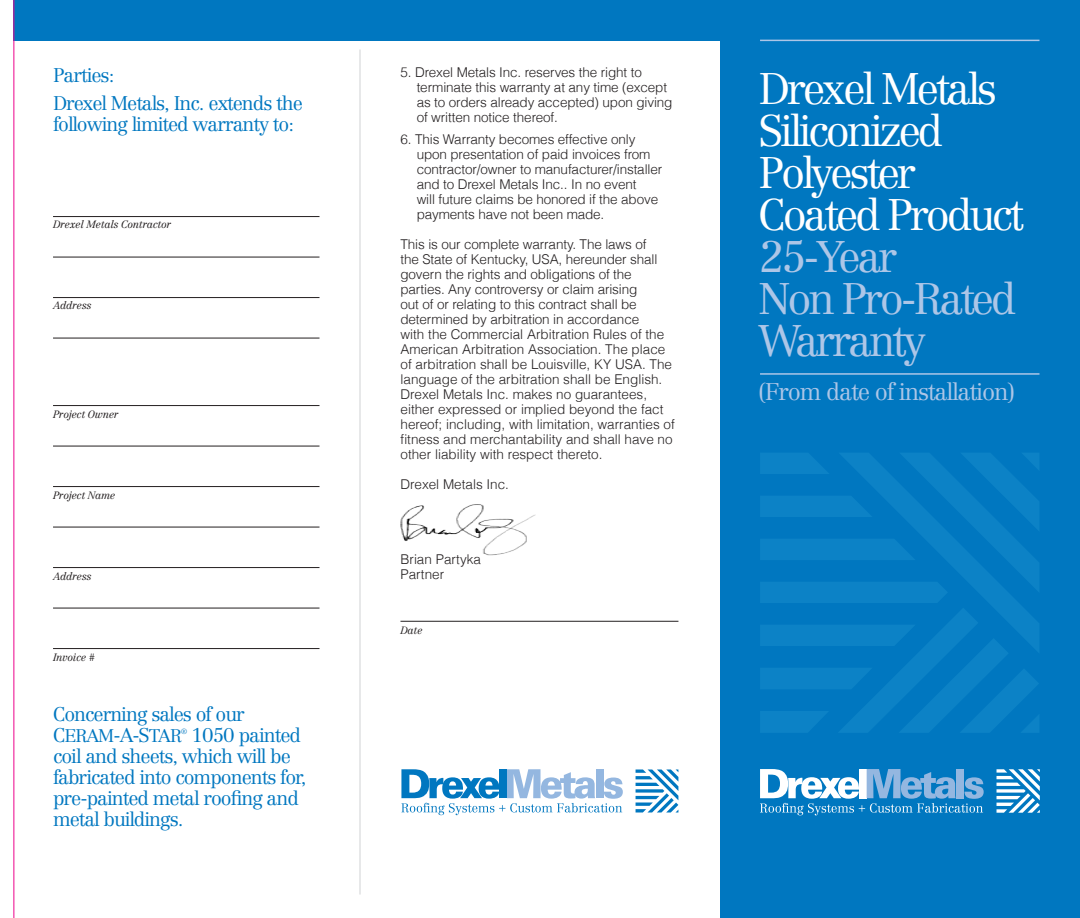
<style>
.page{position:relative;width:1080px;height:918px;background:#fff}
.page>*{position:absolute;margin:0;border:0;box-sizing:border-box;transform-origin:0 0}
.t1{font:300 43.5px/42px "Centennial";letter-spacing:-.075em;color:#fff}
.t2{font:300 43.5px/42px "Centennial";letter-spacing:-.075em;color:#adc6e7}
.t3{font:300 23.7px "Centennial";letter-spacing:-.05em;color:#adc6e7}
.t4{font:300 19.5px/21px "Centennial";letter-spacing:-.05em;color:#0077c0}
.t5{font:300 18px "Centennial";letter-spacing:-.05em;color:#0077c0}
.t6{font:300 13.5px/15px "Helvetica";letter-spacing:-.01em;color:#231f20}
.t7{font:italic 300 10.5px "Centennial";letter-spacing:-.025em;color:#231f20}
.t8{font:300 7.5px "Centennial";color:#0077c0}
.s1{font-size:19.5px}
</style>
<div class="page">
<div style="left:720px;top:0;width:360px;height:918px;background:#0077c0"></div>
<svg style="left:760px;top:769px;width:224px;height:46px"></svg>
<svg style="left:997px;top:769px;width:43px;height:44px"></svg>
<hr style="left:760px;top:40px;width:280px;height:1px;background:#adc6e7">
<svg style="left:760px;top:453px;width:279px;height:279px"></svg>
<hr style="left:760px;top:373px;width:280px;height:2px;background:#adc6e7">
<hr style="left:53px;top:216px;width:267px;height:1px;background:#231f20">
<svg style="left:401px;top:769px;width:222px;height:46px"></svg>
<svg style="left:636px;top:769px;width:42px;height:44px"></svg>
<img style="left:400px;top:504px;width:135px;height:51px">
<div style="left:14px;top:0;width:707px;height:40px;background:#0077c0"></div>
<hr style="left:53px;top:257px;width:267px;height:1px;background:#231f20">
<hr style="left:53px;top:297px;width:267px;height:1px;background:#231f20">
<hr style="left:53px;top:338px;width:267px;height:1px;background:#231f20">
<hr style="left:53px;top:405px;width:267px;height:1px;background:#231f20">
<hr style="left:53px;top:446px;width:267px;height:1px;background:#231f20">
<hr style="left:53px;top:486px;width:267px;height:1px;background:#231f20">
<hr style="left:53px;top:527px;width:267px;height:1px;background:#231f20">
<hr style="left:53px;top:567px;width:267px;height:1px;background:#231f20">
<hr style="left:53px;top:608px;width:267px;height:1px;background:#231f20">
<hr style="left:53px;top:648px;width:267px;height:1px;background:#231f20">
<hr style="left:400px;top:621px;width:278px;height:1px;background:#231f20">
<hr style="left:360px;top:49px;width:1px;height:846px;background:#d1d2d4">
<hr style="left:14px;top:0;width:1px;height:918px;background:#ed028c">
<p class="t4" style="left:53px;top:65px;width:63px">Parties:</p>
<p class="t4" style="left:53px;top:93px;width:251px">Drexel Metals, Inc. extends the following limited warranty to:</p>
<p class="t7" style="left:53px;top:218px;width:120px">Drexel Metals Contractor</p>
<p class="t7" style="left:53px;top:299px;width:40px">Address</p>
<p class="t7" style="left:53px;top:408px;width:67px">Project Owner</p>
<p class="t7" style="left:53px;top:489px;width:64px">Project Name</p>
<p class="t7" style="left:53px;top:570px;width:40px">Address</p>
<p class="t7" style="left:53px;top:651px;width:44px">Invoice #</p>
<p class="t4" style="left:53px;top:704px;width:193px">Concerning sales of our</p>
<p class="t5" style="left:53px;top:725px;width:131px"><span class="s1">C</span>ERAM<span class="s1">-A-S</span>TAR</p>
<p class="t8" style="left:181px;top:727px;width:7px">®</p>
<p class="t4" style="left:53px;top:725px;width:255px;text-indent:139px">1050 painted coil and sheets, which will be fabricated into components for, pre-painted metal roofing and metal buildings.</p>
<p class="t6" style="left:417px;top:65px;width:257px;text-indent:-16px">5. Drexel Metals Inc. reserves the right to terminate this warranty at any time (except as to orders already accepted) upon giving of written notice thereof.</p>
<p class="t6" style="left:417px;top:132px;width:247px;text-indent:-16px">6. This Warranty becomes effective only upon presentation of paid invoices from contractor/owner to manufacturer/installer and to Drexel Metals Inc.. In no event<br>will future claims be honored if the above payments have not been made.</p>
<p class="t6" style="left:400px;top:237px;width:276px">This is our complete warranty. The laws of<br>the State of Kentucky, USA, hereunder shall govern the rights and obligations of the parties. Any controversy or claim arising<br>out of or relating to this contract shall be determined by arbitration in accordance<br>with the Commercial Arbitration Rules of the American Arbitration Association. The place of arbitration shall be Louisville, KY USA. The language of the arbitration shall be English.<br>Drexel Metals Inc. makes no guarantees, either expressed or implied beyond the fact hereof; including, with limitation, warranties of fitness and merchantability and shall have no other liability with respect thereto.</p>
<p class="t6" style="left:400px;top:476px;width:110px">Drexel Metals Inc.</p>
<p class="t6" style="left:400px;top:552px;width:82px">Brian Partyka</p>
<p class="t6" style="left:400px;top:567px;width:45px">Partner</p>
<p class="t7" style="left:400px;top:624px;width:24px">Date</p>
<p class="t1" style="left:759px;top:67px;width:240px">Drexel Metals</p>
<p class="t1" style="left:759px;top:109px;width:267px">Siliconized<br>Polyester<br>Coated Product</p>
<p class="t2" style="left:759px;top:235px;width:141px">25-Year</p>
<p class="t2" style="left:759px;top:277px;width:260px">Non Pro-Rated<br>Warranty</p>
<p class="t3" style="left:759px;top:377px;width:258px">(From date of installation)</p>
</div>
